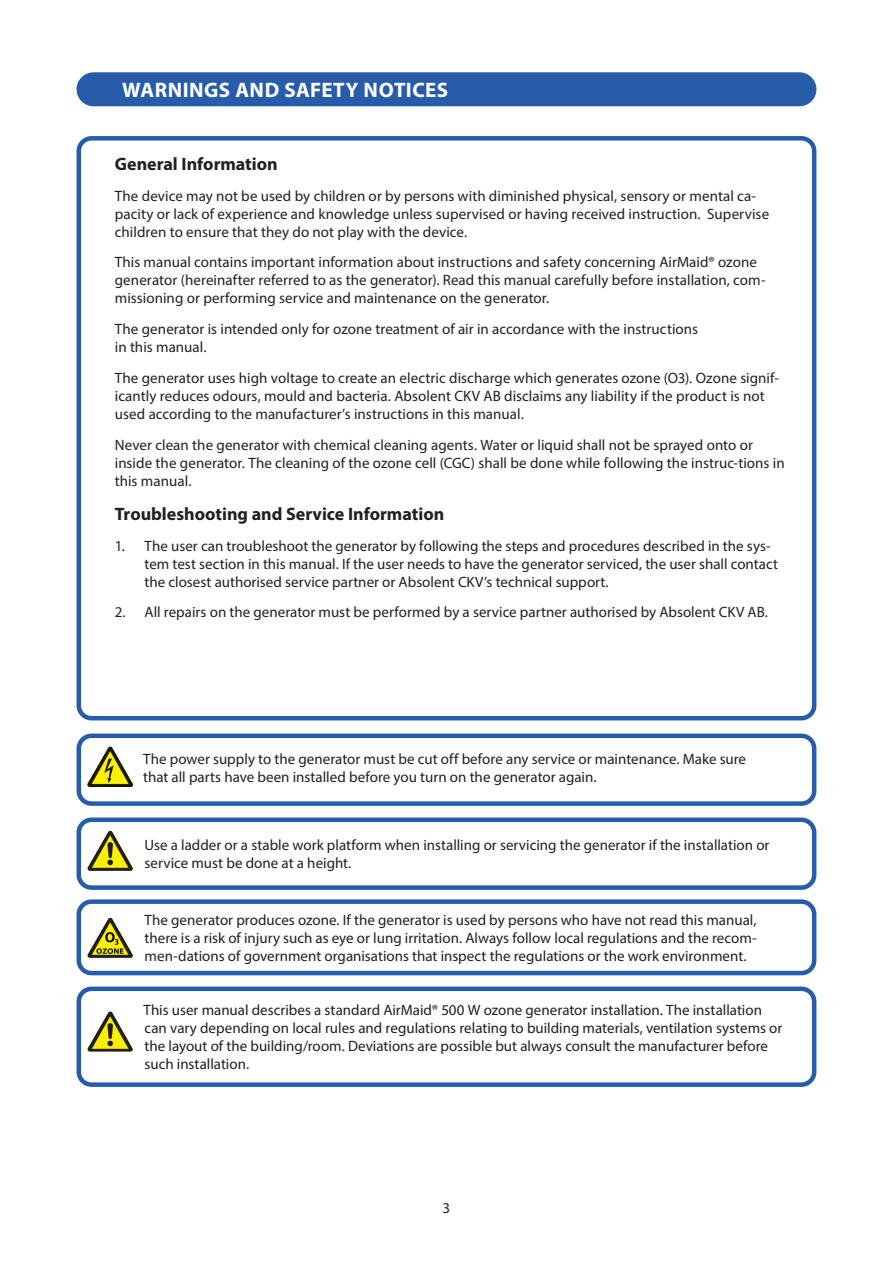
<style>
.page{position:relative;width:893px;height:1263px;background:#fff}
.page>*{position:absolute;margin:0;border:0;box-sizing:border-box;transform-origin:0 0}
.Head_3{font:700 21px "Myriad Pro";letter-spacing:.02em;color:#fff}
.Head_4{font:700 18px "Myriad Pro";color:#231f20}
.Head_4-2{font:15px/18px "Myriad Pro";color:#231f20}
</style>
<div class="page">
<div style="left:77px;top:136px;width:739px;height:584px;border:4px solid #275caa;border-radius:13px"></div>
<div style="left:77px;top:72px;width:739px;height:34px;background:#275caa;border-radius:17px"></div>
<div style="left:77px;top:817px;width:739px;height:73px;border:4px solid #275caa;border-radius:13px"></div>
<div style="left:77px;top:733px;width:739px;height:73px;border:4px solid #275caa;border-radius:13px"></div>
<div style="left:77px;top:986px;width:739px;height:101px;border:4px solid #275caa;border-radius:13px"></div>
<div style="left:77px;top:899px;width:739px;height:76px;border:4px solid #275caa;border-radius:13px"></div>
<img style="left:87px;top:831px;width:46px;height:40px">
<img style="left:87px;top:746px;width:46px;height:41px">
<img style="left:87px;top:1011px;width:46px;height:41px">
<img style="left:87px;top:918px;width:46px;height:40px">
<p class="Head_3" style="left:122px;top:76px;width:327px">WARNINGS AND SAFETY NOTICES</p>
<p class="Head_4" style="left:115px;top:152px;width:164px">General Information</p>
<p class="Head_4-2" style="left:115px;top:186px;width:656px">The device may not be used by children or by persons with diminished physical, sensory or mental ca&shy;pacity or lack of experience and knowledge unless supervised or having received instruction. Supervise children to ensure that they do not play with the device.</p>
<p class="Head_4-2" style="left:115px;top:253px;width:652px">This manual contains important information about instructions and safety concerning AirMaid® ozone generator (hereinafter referred to as the generator). Read this manual carefully before installation, com&shy;missioning or performing service and maintenance on the generator.</p>
<p class="Head_4-2" style="left:115px;top:320px;width:585px">The generator is intended only for ozone treatment of air in accordance with the instructions in this manual.</p>
<p class="Head_4-2" style="left:115px;top:369px;width:666px">The generator uses high voltage to create an electric discharge which generates ozone (O3). Ozone signif&shy;icantly reduces odours, mould and bacteria. Absolent CKV AB disclaims any liability if the product is not used according to the manufacturer’s instructions in this manual.</p>
<p class="Head_4-2" style="left:115px;top:435px;width:671px">Never clean the generator with chemical cleaning agents. Water or liquid shall not be sprayed onto or inside the generator. The cleaning of the ozone cell (CGC) shall be done while following the instruc-tions in this manual.</p>
<p class="Head_4" style="left:115px;top:502px;width:331px">Troubleshooting and Service Information</p>
<p class="Head_4-2" style="left:145px;top:536px;width:635px;text-indent:-30px">1. The user can troubleshoot the generator by following the steps and procedures described in the sys&shy;tem test section in this manual. If the user needs to have the generator serviced, the user shall contact the closest authorised service partner or Absolent CKV’s technical support.</p>
<p class="Head_4-2" style="left:115px;top:603px;width:655px">2. All repairs on the generator must be performed by a service partner authorised by Absolent CKV AB.</p>
<p class="Head_4-2" style="left:143px;top:750px;width:604px">The power supply to the generator must be cut off before any service or maintenance. Make sure that all parts have been installed before you turn on the generator again.</p>
<p class="Head_4-2" style="left:145px;top:836px;width:626px">Use a ladder or a stable work platform when installing or servicing the generator if the installation or service must be done at a height.</p>
<p class="Head_4-2" style="left:145px;top:911px;width:614px;text-align:justify">The generator produces ozone. If the generator is used by persons who have not read this manual, there is a risk of injury such as eye or lung irritation. Always follow local regulations and the recom&shy;men-dations of government organisations that inspect the regulations or the work environment.</p>
<p class="Head_4-2" style="left:143px;top:1000px;width:640px">This user manual describes a standard AirMaid® 500 W ozone generator installation. The installation can vary depending on local rules and regulations relating to building materials, ventilation systems or the layout of the building/room. Deviations are possible but always consult the manufacturer before such installation.</p>
<p class="Head_4-2" style="left:443px;top:1198px;width:9px">3</p>
</div>
